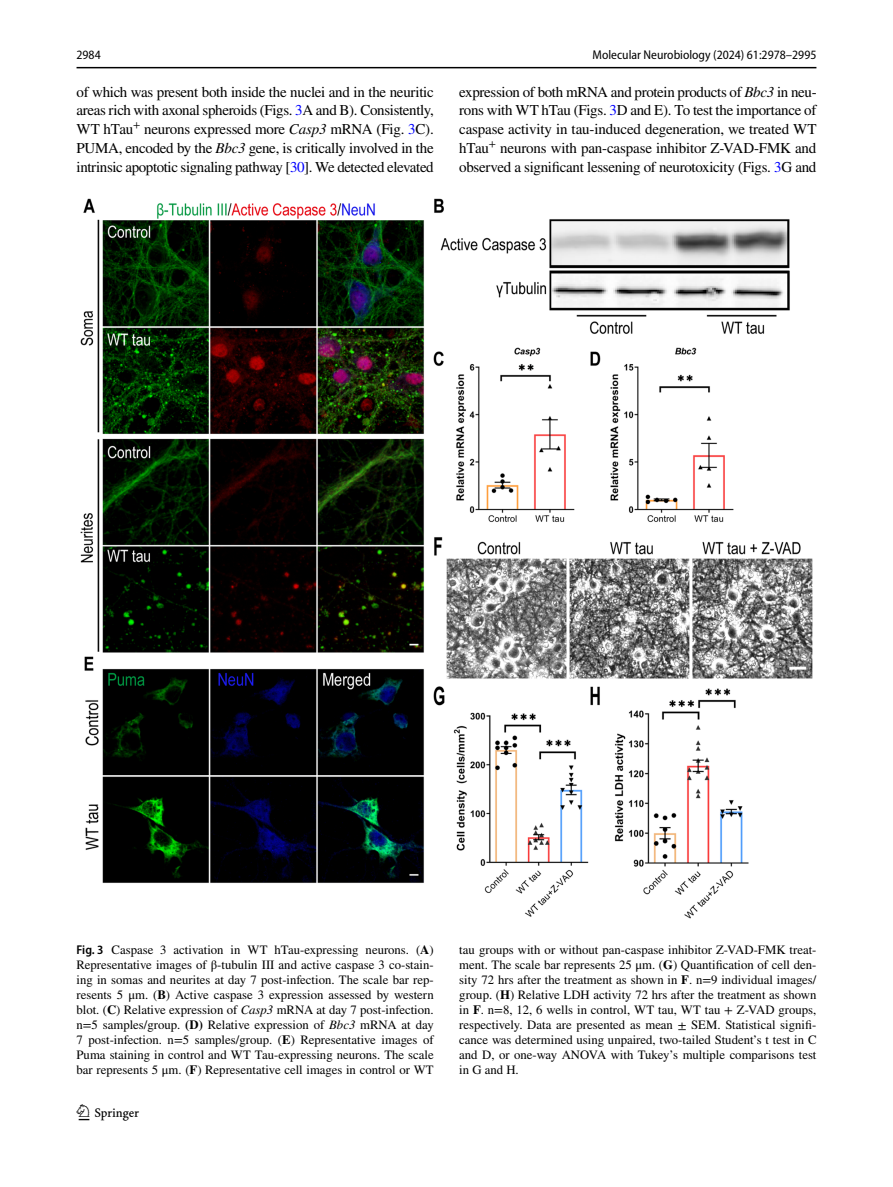
<style>
.page{position:relative;width:893px;height:1187px;background:#fff}
.page>*{position:absolute;margin:0;border:0;box-sizing:border-box;transform-origin:0 0}
.t1{font:22.5px "Springnew Regular 3";color:#000}
.t2{font:15px/18.8px "STIX";letter-spacing:-.025em;color:#000;text-align:justify}
.t3{font:12.75px/15px "STIX";color:#000;text-align:justify}
.t4{font:semi-condensed 12.75px "Myriad Pro";color:#000}
.s1{color:#00f}
.s2{font-style:italic}
.s3{font-family:"Myriad Pro";font-weight:600;font-stretch:semi-condensed}
.s4{font-weight:700}
</style>
<div class="page">
<hr style="left:77px;top:67px;width:739px;height:1px;background:#000">
<img style="left:81px;top:199px;width:731px;height:719px">
<p class="t4" style="left:77px;top:48px;width:26px">2984</p>
<p class="t4" style="left:593px;top:48px;width:225px">Molecular Neurobiology (2024) 61:2978–2995</p>
<p class="t2" style="left:77px;top:83px;width:359px">of which was present both inside the nuclei and in the neuritic areas rich with axonal spheroids (Figs. <span class="s1">3</span>A and B). Consistently, WT hTau<sup>+</sup> neurons expressed more <span class="s2">Casp3</span> mRNA (Fig. <span class="s1">3</span>C).<br>PUMA, encoded by the <span class="s2">Bbc3</span> gene, is critically involved in the intrinsic apoptotic signaling pathway [<span class="s1">30</span>]. We detected elevated</p>
<p class="t2" style="left:459px;top:83px;width:359px">expression of both mRNA and protein products of <span class="s2">Bbc3</span> in neu&shy;rons with WT hTau (Figs. <span class="s1">3</span>D and E). To test the importance of caspase activity in tau-induced degeneration, we treated WT hTau<sup>+</sup> neurons with pan-caspase inhibitor Z-VAD-FMK and observed a significant lessening of neurotoxicity (Figs. <span class="s1">3</span>G and</p>
<p class="t3" style="left:77px;top:942px;width:359px"><span class="s3">Fig. 3</span> Caspase 3 activation in WT hTau-expressing neurons. (<span class="s4">A</span>)<br>Representative images of β-tubulin III and active caspase 3 co-stain&shy;ing in somas and neurites at day 7 post-infection. The scale bar rep&shy;resents 5 μm. (<span class="s4">B</span>) Active caspase 3 expression assessed by western blot. (<span class="s4">C</span>) Relative expression of <span class="s2">Casp3</span> mRNA at day 7 post-infection. n=5 samples/group. <span class="s4">(D)</span> Relative expression of <span class="s2">Bbc3</span> mRNA at day 7 post-infection. n=5 samples/group. (<span class="s4">E</span>) Representative images of Puma staining in control and WT Tau-expressing neurons. The scale bar represents 5 μm. (<span class="s4">F</span>) Representative cell images in control or WT</p>
<p class="t3" style="left:459px;top:942px;width:359px">tau groups with or without pan-caspase inhibitor Z-VAD-FMK treat&shy;ment. The scale bar represents 25 μm. (<span class="s4">G</span>) Quantification of cell den&shy;sity 72 hrs after the treatment as shown in <span class="s4">F</span>. n=9 individual images/ group. (<span class="s4">H</span>) Relative LDH activity 72 hrs after the treatment as shown in <span class="s4">F</span>. n=8, 12, 6 wells in control, WT tau, WT tau + Z-VAD groups, respectively. Data are presented as mean ± SEM. Statistical signifi&shy;cance was determined using unpaired, two-tailed Student’s t test in C and D, or one-way ANOVA with Tukey’s multiple comparisons test in G and H.</p>
<h1 class="t1" style="left:79px;top:1104px;width:62px">1 3</h1>
</div>
